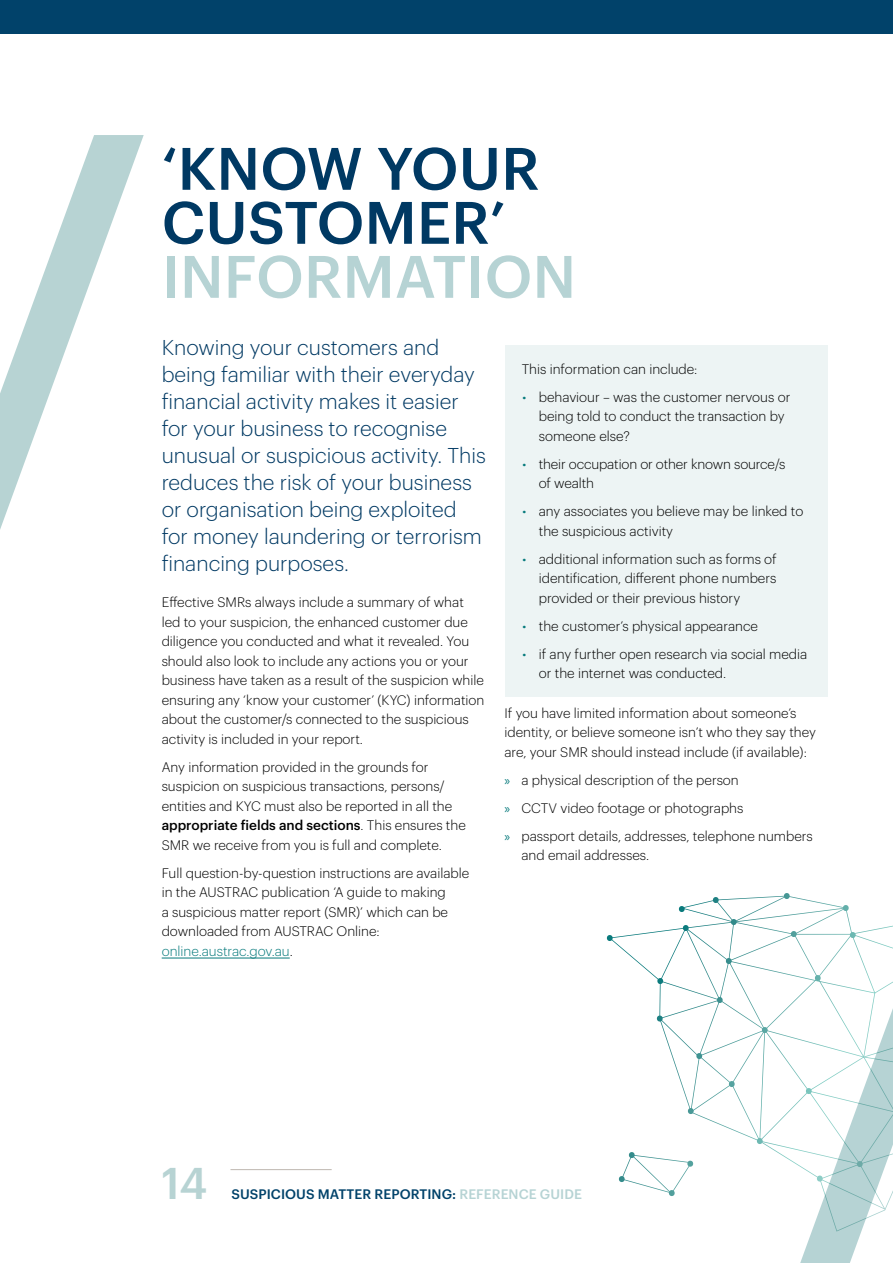
<style>
.page{position:relative;width:893px;height:1263px;background:#fff}
.page>*{position:absolute;margin:0;border:0;box-sizing:border-box;transform-origin:0 0}
.t1{font:500 58.5px/54px "Graphik";letter-spacing:.005em;color:#003963}
.t2{font:500 43.5px "Graphik";color:#b7d3d3}
.LEAD_1{font:300 21px/27px "Graphik";color:#003963}
.t3{font:300 13.5px/19.5px "Graphik";color:#000}
.t4{font:500 13.5px "Graphik";letter-spacing:.005em;color:#01426a}
.s1{color:#b6d3d4}
.s2{font-weight:500}
.s3{color:#067a7c}
.s4{font-family:"Rubik";color:#067a7c}
.s5{font-family:"Myriad Pro";font-weight:400;color:#067a7c}
</style>
<div class="page">
<svg style="left:0;top:135px;width:144px;height:395px"></svg>
<svg style="left:606px;top:893px;width:287px;height:370px"></svg>
<hr style="left:230px;top:1169px;width:102px;height:1px;background:#beb7b1">
<div style="left:0;top:0;width:893px;height:33px;background:#01426a"></div>
<hr style="left:162px;top:958px;width:128px;height:1px;background:#067a7c">
<div style="left:505px;top:346px;width:323px;height:351px;background:#edf4f4"></div>
<h1 class="t1" style="left:162px;top:136px;width:416px">‘KNOW YOUR<br>CUSTOMER’<br><span class="s1">INFORMATION</span></h1>
<p class="LEAD_1" style="left:162px;top:332px;width:326px">Knowing your customers and being familiar with their everyday financial activity makes it easier for your business to recognise unusual or suspicious activity. This reduces the risk of your business or organisation being exploited for money laundering or terrorism financing purposes.</p>
<p class="t3" style="left:162px;top:591px;width:324px">Effective SMRs always include a summary of what led to your suspicion, the enhanced customer due diligence you conducted and what it revealed. You should also look to include any actions you or your business have taken as a result of the suspicion while ensuring any ‘know your customer’ (KYC) information about the customer/s connected to the suspicious activity is included in your report.</p>
<p class="t3" style="left:162px;top:756px;width:306px">Any information provided in the grounds for suspicion on suspicious transactions, persons/ entities and KYC must also be reported in all the <span class="s2">appropriate fields and sections</span>. This ensures the SMR we receive from you is full and complete.</p>
<p class="t3" style="left:162px;top:862px;width:309px">Full question-by-question instructions are available in the AUSTRAC publication ‘A guide to making<br>a suspicious matter report (SMR)’ which can be downloaded from AUSTRAC Online: <span class="s3">online.austrac.gov.au</span>.</p>
<p class="t3" style="left:522px;top:358px;width:177px">This information can include:</p>
<p class="t3" style="left:539px;top:386px;width:253px;text-indent:-17px"><span class="s4">•</span> behaviour – was the customer nervous or being told to conduct the transaction by someone else?</p>
<p class="t3" style="left:539px;top:453px;width:248px;text-indent:-17px"><span class="s4">•</span> their occupation or other known source/s of wealth</p>
<p class="t3" style="left:539px;top:501px;width:266px;text-indent:-17px"><span class="s4">•</span> any associates you believe may be linked to the suspicious activity</p>
<p class="t3" style="left:539px;top:548px;width:239px;text-align:justify;text-indent:-17px"><span class="s4">•</span> additional information such as forms of identification, different phone numbers provided or their previous history</p>
<p class="t3" style="left:522px;top:615px;width:238px"><span class="s4">•</span> the customer’s physical appearance</p>
<p class="t3" style="left:539px;top:643px;width:270px;text-indent:-17px"><span class="s4">•</span> if any further open research via social media or the internet was conducted.</p>
<p class="t3" style="left:504px;top:702px;width:313px">If you have limited information about someone’s identity, or believe someone isn’t who they say they are, your SMR should instead include (if available):</p>
<p class="t3" style="left:504px;top:769px;width:236px"><span class="s5">»</span> a physical description of the person</p>
<p class="t3" style="left:504px;top:797px;width:240px"><span class="s5">»</span> CCTV video footage or photographs</p>
<p class="t3" style="left:521px;top:825px;width:293px;text-indent:-17px"><span class="s5">»</span> passport details, addresses, telephone numbers and email addresses.</p>
<h2 class="t2" style="left:162px;top:1150px;width:47px">14</h2>
<p class="t4" style="left:231px;top:1184px;width:352px">SUSPICIOUS MATTER REPORTING: <span class="s1">REFERENCE GUIDE</span></p>
</div>
